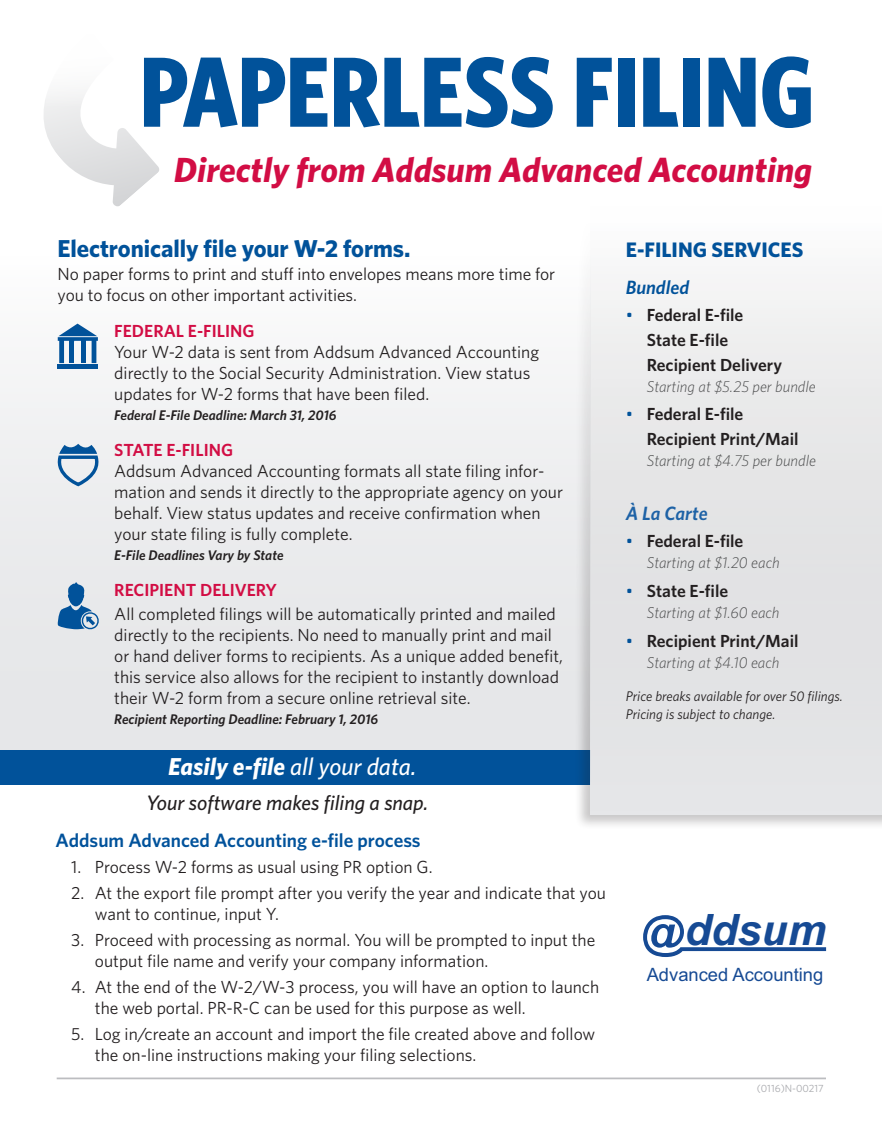
<style>
.page{position:relative;width:882px;height:1134px;background:#fff}
.page>*{position:absolute;margin:0;border:0;box-sizing:border-box;transform-origin:0 0}
.t1{font:700 99.92px "Whitney Condensed";color:#01529a}
.t2{font:italic 700 43.4px "Arial";letter-spacing:-.005em;color:#164a94}
.t3{font:italic 700 35px "Whitney";color:#d20d44}
.t4{font:700 24.5px "Whitney";letter-spacing:-.005em;color:#01529a}
.t5{font:italic 700 24.5px "Whitney";color:#fff}
.t6{font:italic 500 21px "Whitney";color:#231f20}
.t7{font:700 21px "Whitney";color:#01529a}
.t8{font:600 19.25px "Whitney";color:#01529b}
.t9{font:italic 600 19.25px "Whitney";letter-spacing:-.005em;color:#1e62a6}
.t10{font:italic 600 19.25px "Whitney";color:#01529a}
.t11{font:18.38px "Arial";color:#164a94}
.t12{font:17.5px/21px "Whitney";color:#231f20}
.t13{font:600 17.5px/24.8px "Whitney";color:#231f20}
.t14{font:600 17.5px "Whitney";color:#d20d44}
.t15{font:italic 300 15.75px "Whitney";color:#4b4c4d}
.t16{font:italic 600 14px "Whitney";color:#231f20}
.t17{font:italic 14px/17.5px "Whitney";color:#231f20}
.t18{font:10.5px "Whitney";color:#a8a9ad}
.s1{font-weight:500}
.s2{font-weight:400;color:#01529a}
</style>
<div class="page">
<div style="left:0;top:256px;width:590px;height:515px;background:#e6e7e9"></div>
<svg style="left:44px;top:99px;width:115px;height:108px"></svg>
<div style="left:46px;top:31px;width:84px;height:77px;background:#fff"></div>
<div style="left:0;top:750px;width:590px;height:35px;background:#01529a"></div>
<div style="left:575px;top:212px;width:307px;height:618px;background:#231f20;opacity:.25"></div>
<div style="left:590px;top:206px;width:292px;height:609px;background:linear-gradient(to bottom,#f5f5f5,#dddee0)"></div>
<hr style="left:57px;top:1078px;width:769px;height:1px;background:#bcbdc0">
<svg style="left:643px;top:915px;width:183px;height:42px"></svg>
<svg style="left:58px;top:582px;width:41px;height:47px"></svg>
<svg style="left:58px;top:444px;width:40px;height:42px"></svg>
<div style="left:58px;top:364px;width:40px;height:5px;background:#01529a"></div>
<svg style="left:58px;top:324px;width:40px;height:39px"></svg>
<div style="left:69px;top:341px;width:5px;height:22px;background:#01529a"></div>
<div style="left:81px;top:341px;width:5px;height:22px;background:#01529a"></div>
<h1 class="t1" style="left:140px;top:31px;width:676px">PAPERLESS FILING</h1>
<h3 class="t3" style="left:174px;top:148px;width:640px">Directly from Addsum Advanced Accounting</h3>
<h3 class="t4" style="left:58px;top:234px;width:354px">Electronically file your W-2 forms.</h3>
<p class="t12" style="left:58px;top:263px;width:499px">No paper forms to print and stuff into envelopes means more time for you to focus on other important activities.</p>
<p class="t14" style="left:114px;top:320px;width:142px">Federal E-Filing</p>
<p class="t12" style="left:114px;top:341px;width:426px">Your W-2 data is sent from Addsum Advanced Accounting directly to the Social Security Administration. View status updates for W-2 forms that have been filed.</p>
<p class="t16" style="left:114px;top:406px;width:224px">Federal E-File Deadline: March 31, 2016</p>
<p class="t14" style="left:114px;top:439px;width:120px">STATE E-Filing</p>
<p class="t12" style="left:114px;top:460px;width:450px">Addsum Advanced Accounting formats all state filing infor&shy;mation and sends it directly to the appropriate agency on your behalf. View status updates and receive confirmation when your state filing is fully complete.</p>
<p class="t16" style="left:114px;top:547px;width:171px">E-File Deadlines Vary by State</p>
<p class="t14" style="left:114px;top:579px;width:164px">Recipient Delivery</p>
<p class="t12" style="left:114px;top:603px;width:450px">All completed filings will be automatically printed and mailed directly to the recipients. No need to manually print and mail or hand deliver forms to recipients. As a unique added benefit, this service also allows for the recipient to instantly download their W-2 form from a secure online retrieval site.</p>
<p class="t16" style="left:114px;top:711px;width:265px">Recipient Reporting Deadline: February 1, 2016</p>
<h3 class="t5" style="left:168px;top:752px;width:250px">Easily e-file <span class="s1">all your data.</span></h3>
<p class="t6" style="left:146px;top:789px;width:284px">Your software makes filing a snap.</p>
<p class="t8" style="left:56px;top:829px;width:367px">Addsum Advanced Accounting e-file process</p>
<p class="t12" style="left:71px;top:856px;width:363px">1. Process W-2 forms as usual using PR option G.</p>
<p class="t12" style="left:95px;top:882px;width:513px;text-indent:-24px">2. At the export file prompt after you verify the year and indicate that you want to continue, input Y.</p>
<p class="t12" style="left:95px;top:929px;width:502px;text-indent:-24px">3. Proceed with processing as normal. You will be prompted to input the output file name and verify your company information.</p>
<p class="t12" style="left:95px;top:976px;width:506px;text-indent:-24px">4. At the end of the W-2/W-3 process, you will have an option to launch the web portal. PR-R-C can be used for this purpose as well.</p>
<p class="t12" style="left:95px;top:1023px;width:502px;text-indent:-24px">5. Log in/create an account and import the file created above and follow the on-line instructions making your filing selections.</p>
<p class="t7" style="left:626px;top:237px;width:167px">E-filing Services</p>
<p class="t10" style="left:626px;top:275px;width:65px">Bundled</p>
<p class="t13" style="left:626px;top:302px;width:119px"><span class="s2">•</span> Federal E-file</p>
<p class="t13" style="left:647px;top:327px;width:83px">State E-file</p>
<p class="t13" style="left:626px;top:352px;width:158px">Recipient Delivery</p>
<p class="t15" style="left:647px;top:376px;width:171px">Starting at $5.25 per bundle</p>
<p class="t13" style="left:626px;top:402px;width:174px"><span class="s2">•</span> Federal E-file<br>Recipient Print/Mail</p>
<p class="t15" style="left:647px;top:451px;width:171px">Starting at $4.75 per bundle</p>
<p class="t9" style="left:626px;top:501px;width:83px">À La Carte</p>
<p class="t13" style="left:626px;top:528px;width:119px"><span class="s2">•</span> Federal E-file</p>
<p class="t15" style="left:647px;top:553px;width:134px">Starting at $1.20 each</p>
<p class="t13" style="left:626px;top:578px;width:104px"><span class="s2">•</span> State E-file</p>
<p class="t15" style="left:647px;top:603px;width:134px">Starting at $1.60 each</p>
<p class="t13" style="left:626px;top:628px;width:174px"><span class="s2">•</span> Recipient Print/Mail</p>
<p class="t15" style="left:647px;top:653px;width:134px">Starting at $4.10 each</p>
<p class="t17" style="left:626px;top:687px;width:219px">Price breaks available for over 50 filings.<br>Pricing is subject to change.</p>
<h2 class="t2" style="left:685px;top:901px;width:143px">ddsum</h2>
<p class="t11" style="left:647px;top:963px;width:178px">Advanced Accounting</p>
<p class="t18" style="left:757px;top:1082px;width:69px">(0116)N-00217</p>
</div>
